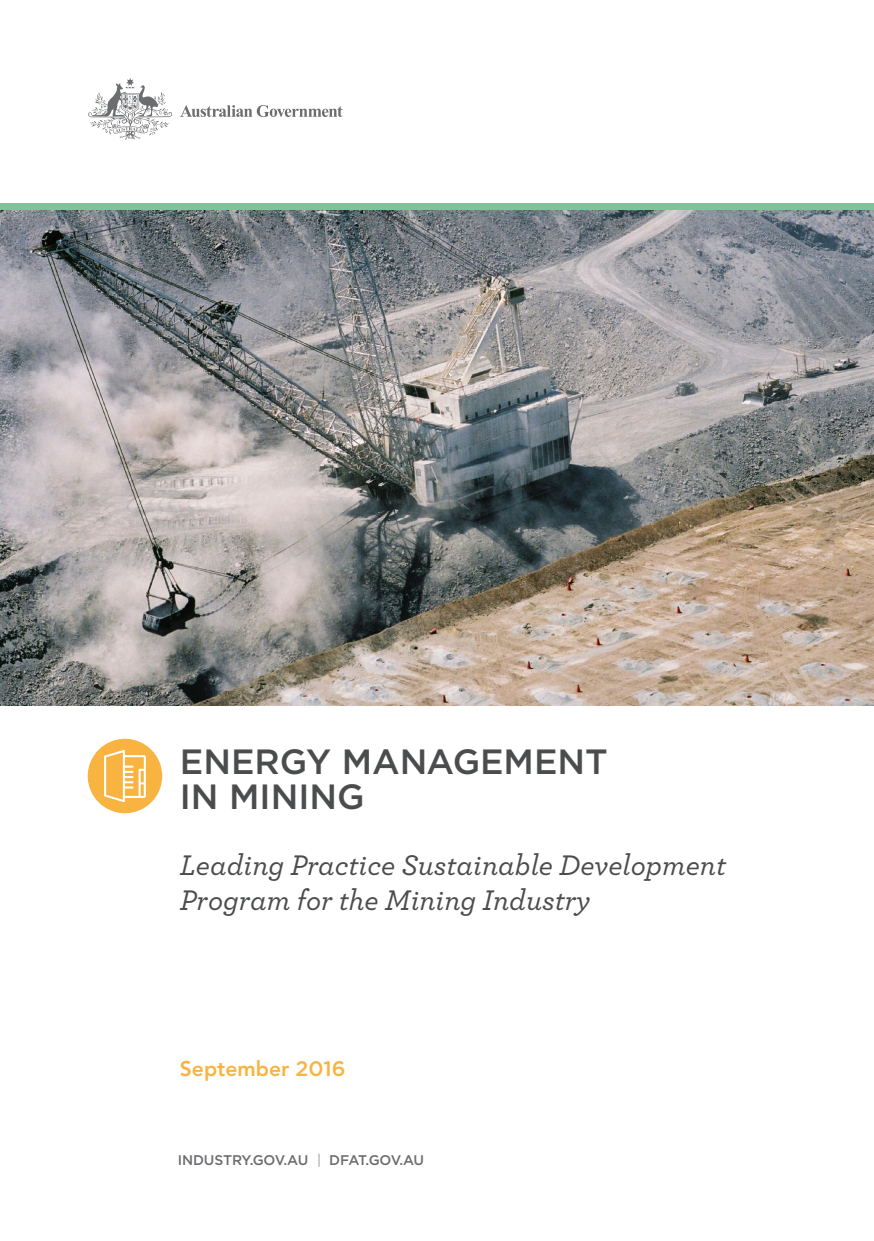
<style>
.page{position:relative;width:874px;height:1241px;background:#fff}
.page>*{position:absolute;margin:0;border:0;box-sizing:border-box;transform-origin:0 0}
.t1{font:500 35px/35px "Gotham";color:#4b4c4d}
.t2{font:italic 500 29.75px/35.7px "Archer";color:#4b4c4d}
.t3{font:800 21px "Avenir LT Std";color:#f9b340}
.t4{font:500 14px "Gotham";letter-spacing:-.02em;color:#6c6d70}
.s1{font-family:"Gotham";font-weight:500}
.s2{font-weight:300}
</style>
<div class="page">
<div style="left:0;top:203px;width:873px;height:8px;background:#77c79a"></div>
<img style="left:0;top:211px;width:873px;height:494px">
<div style="left:88px;top:738px;width:74px;height:75px;background:#f9b340;border-radius:50%"></div>
<svg style="left:104px;top:750px;width:42px;height:52px"></svg>
<svg style="left:88px;top:78px;width:254px;height:62px"></svg>
<p class="t1" style="left:180px;top:743px;width:429px">ENERGY MANAGEMENT<br>IN MINING</p>
<p class="t2" style="left:180px;top:844px;width:547px">Leading Practice Sustainable Development<br>Program for the Mining Industry</p>
<p class="t3" style="left:180px;top:1056px;width:167px">September <span class="s1">2016</span></p>
<p class="t4" style="left:178px;top:1150px;width:248px">INDUSTRY.GOV.AU <span class="s2">|</span> DFAT.GOV.AU</p>
</div>
